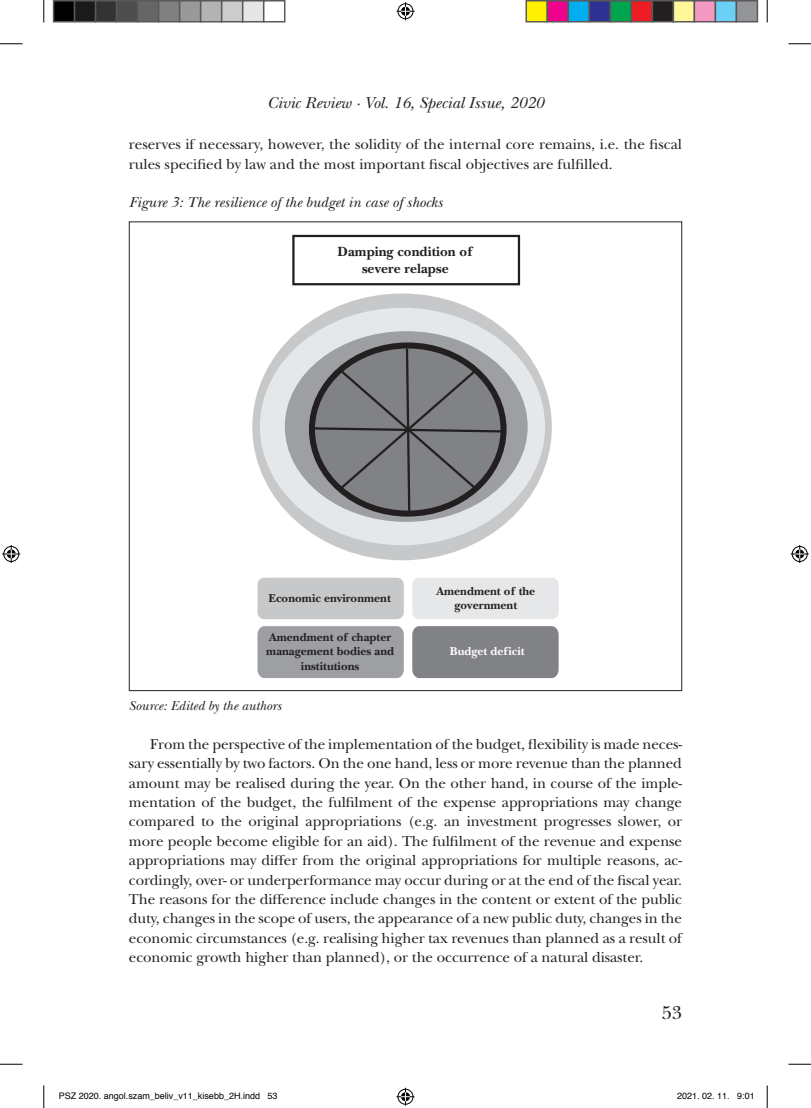
<style>
.page{position:relative;width:811px;height:1108px;background:#fff}
.page>*{position:absolute;margin:0;border:0;box-sizing:border-box;transform-origin:0 0}
.t1{font:19.5px "New Baskerville ITC Pro";color:#231f20}
.t2{font:italic 16.5px "New Baskerville ITC Pro";color:#231f20}
.t3{font:15px/19.4px "New Baskerville ITC Pro";letter-spacing:-.005em;color:#231f20}
.t4{font:italic 15px "New Baskerville ITC Pro";color:#231f20}
.t5{font:700 13.95px/16.4px "H New Baskerville";letter-spacing:.005em;color:#231f20;text-align:center}
.t6{font:italic 13.5px "New Baskerville ITC Pro";color:#231f20}
.t7{font:700 12px/14.1px "H New Baskerville";color:#231f20;text-align:center}
.t8{font:700 12px "H New Baskerville";color:#fff}
.t9{font:9px "Helvetica";color:#000}
</style>
<div class="page">
<div style="left:252px;top:293px;width:299px;height:267px;background:#c7c8ca;border-radius:50%"></div>
<div style="left:260px;top:308px;width:285px;height:237px;background:#e6e7e9;border-radius:50%"></div>
<div style="left:285px;top:331px;width:242px;height:191px;background:#9d9fa2;border-radius:50%"></div>
<div style="left:257px;top:578px;width:146px;height:41px;background:#c7c8ca;border-radius:7px"></div>
<div style="left:257px;top:626px;width:146px;height:52px;background:#9d9fa2"></div>
<div style="left:412px;top:578px;width:146px;height:41px;background:#e6e7e9;border-radius:7px"></div>
<div style="left:412px;top:626px;width:146px;height:52px;background:#808285"></div>
<div style="left:292px;top:235px;width:228px;height:50px;border:2px solid #231f20"></div>
<svg style="left:312px;top:346px;width:192px;height:168px"></svg>
<svg style="left:0;top:44px;width:22px;height:1px"></svg>
<svg style="left:788px;top:44px;width:22px;height:1px"></svg>
<svg style="left:0;top:1064px;width:22px;height:1px"></svg>
<svg style="left:788px;top:1064px;width:22px;height:1px"></svg>
<svg style="left:44px;top:0;width:1px;height:22px"></svg>
<svg style="left:44px;top:1085px;width:1px;height:23px"></svg>
<svg style="left:766px;top:0;width:1px;height:22px"></svg>
<svg style="left:766px;top:1085px;width:1px;height:23px"></svg>
<svg style="left:396px;top:2px;width:18px;height:18px"></svg>
<svg style="left:396px;top:1088px;width:18px;height:18px"></svg>
<svg style="left:2px;top:545px;width:18px;height:18px"></svg>
<svg style="left:790px;top:545px;width:18px;height:18px"></svg>
<div style="left:54px;top:1px;width:21px;height:21px;background:#000"></div>
<div style="left:53px;top:0;width:22px;height:22px;border:2px solid #595959"></div>
<div style="left:75px;top:1px;width:21px;height:21px;background:#1a1a1a"></div>
<div style="left:74px;top:0;width:22px;height:22px;border:2px solid #595959"></div>
<div style="left:96px;top:1px;width:21px;height:21px;background:#333"></div>
<div style="left:95px;top:0;width:22px;height:22px;border:2px solid #595959"></div>
<div style="left:117px;top:1px;width:21px;height:21px;background:#4d4d4d"></div>
<div style="left:116px;top:0;width:22px;height:22px;border:2px solid #595959"></div>
<div style="left:138px;top:1px;width:21px;height:21px;background:#666"></div>
<div style="left:137px;top:0;width:22px;height:22px;border:2px solid #595959"></div>
<div style="left:159px;top:1px;width:21px;height:21px;background:#808080"></div>
<div style="left:158px;top:0;width:22px;height:22px;border:2px solid #595959"></div>
<div style="left:180px;top:1px;width:21px;height:21px;background:#999"></div>
<div style="left:179px;top:0;width:22px;height:22px;border:2px solid #595959"></div>
<div style="left:201px;top:1px;width:21px;height:21px;background:#b3b3b3"></div>
<div style="left:200px;top:0;width:22px;height:22px;border:2px solid #595959"></div>
<div style="left:222px;top:1px;width:21px;height:21px;background:#ccc"></div>
<div style="left:221px;top:0;width:22px;height:22px;border:2px solid #595959"></div>
<div style="left:243px;top:1px;width:21px;height:21px;background:#e6e6e6"></div>
<div style="left:242px;top:0;width:22px;height:22px;border:2px solid #595959"></div>
<div style="left:263px;top:0;width:22px;height:22px;border:2px solid #595959"></div>
<div style="left:526px;top:1px;width:21px;height:21px;background:#fff101"></div>
<div style="left:525px;top:0;width:23px;height:22px;border:2px solid #595959"></div>
<div style="left:547px;top:1px;width:21px;height:21px;background:#ed028c"></div>
<div style="left:546px;top:0;width:23px;height:22px;border:2px solid #595959"></div>
<div style="left:568px;top:1px;width:21px;height:21px;background:#00aeef"></div>
<div style="left:567px;top:0;width:23px;height:22px;border:2px solid #595959"></div>
<div style="left:589px;top:1px;width:21px;height:21px;background:#2e3092"></div>
<div style="left:588px;top:0;width:23px;height:22px;border:2px solid #595959"></div>
<div style="left:610px;top:1px;width:21px;height:21px;background:#00a54f"></div>
<div style="left:609px;top:0;width:23px;height:22px;border:2px solid #595959"></div>
<div style="left:631px;top:1px;width:21px;height:21px;background:#ee1d23"></div>
<div style="left:630px;top:0;width:23px;height:22px;border:2px solid #595959"></div>
<div style="left:652px;top:1px;width:21px;height:21px;background:#231f20"></div>
<div style="left:651px;top:0;width:23px;height:22px;border:2px solid #595959"></div>
<div style="left:673px;top:1px;width:21px;height:21px;background:#fff79a"></div>
<div style="left:672px;top:0;width:23px;height:22px;border:2px solid #595959"></div>
<div style="left:694px;top:1px;width:21px;height:21px;background:#f499c2"></div>
<div style="left:693px;top:0;width:23px;height:22px;border:2px solid #595959"></div>
<div style="left:715px;top:1px;width:21px;height:21px;background:#6bcff6"></div>
<div style="left:714px;top:0;width:23px;height:22px;border:2px solid #595959"></div>
<div style="left:736px;top:1px;width:21px;height:21px;background:#939598"></div>
<div style="left:735px;top:0;width:23px;height:22px;border:2px solid #595959"></div>
<p class="t2" style="left:267px;top:93px;width:278px">Civic Review · Vol. 16, Special Issue, 2020</p>
<p class="t3" style="left:129px;top:135px;width:554px">reserves if necessary, however, the solidity of the internal core remains, i.e. the fiscal rules specified by law and the most important fiscal objectives are fulfilled.</p>
<p class="t4" style="left:129px;top:194px;width:315px">Figure 3: The resilience of the budget in case of shocks</p>
<p class="t5" style="left:337px;top:244px;width:137px">Damping condition of severe relapse</p>
<p class="t7" style="left:268px;top:591px;width:124px">Economic environment</p>
<p class="t7" style="left:266px;top:630px;width:129px">Amendment of chapter management bodies and institutions</p>
<p class="t7" style="left:436px;top:584px;width:100px">Amendment of the government</p>
<p class="t8" style="left:449px;top:644px;width:76px">Budget deficit</p>
<p class="t6" style="left:129px;top:698px;width:154px">Source: Edited by the authors</p>
<p class="t3" style="left:129px;top:735px;width:556px;text-align:justify;text-indent:21px">From the perspective of the implementation of the budget, flexibility is made neces&shy;sary essentially by two factors. On the one hand, less or more revenue than the planned amount may be realised during the year. On the other hand, in course of the imple&shy;mentation of the budget, the fulfilment of the expense appropriations may change compared to the original appropriations (e.g. an investment progresses slower, or more people become eligible for an aid). The fulfilment of the revenue and expense appropriations may differ from the original appropriations for multiple reasons, ac&shy;cordingly, over- or underperformance may occur during or at the end of the fiscal year.<br>The reasons for the difference include changes in the content or extent of the public duty, changes in the scope of users, the appearance of a new public duty, changes in the economic circumstances (e.g. realising higher tax revenues than planned as a result of economic growth higher than planned), or the occurrence of a natural disaster.</p>
<h1 class="t1" style="left:661px;top:1001px;width:22px">53</h1>
<p class="t9" style="left:59px;top:1089px;width:220px">PSZ 2020. angol.szam_beliv_v11_kisebb_2H.indd 53</p>
<p class="t9" style="left:677px;top:1089px;width:79px">2021. 02. 11. 9:01</p>
</div>
